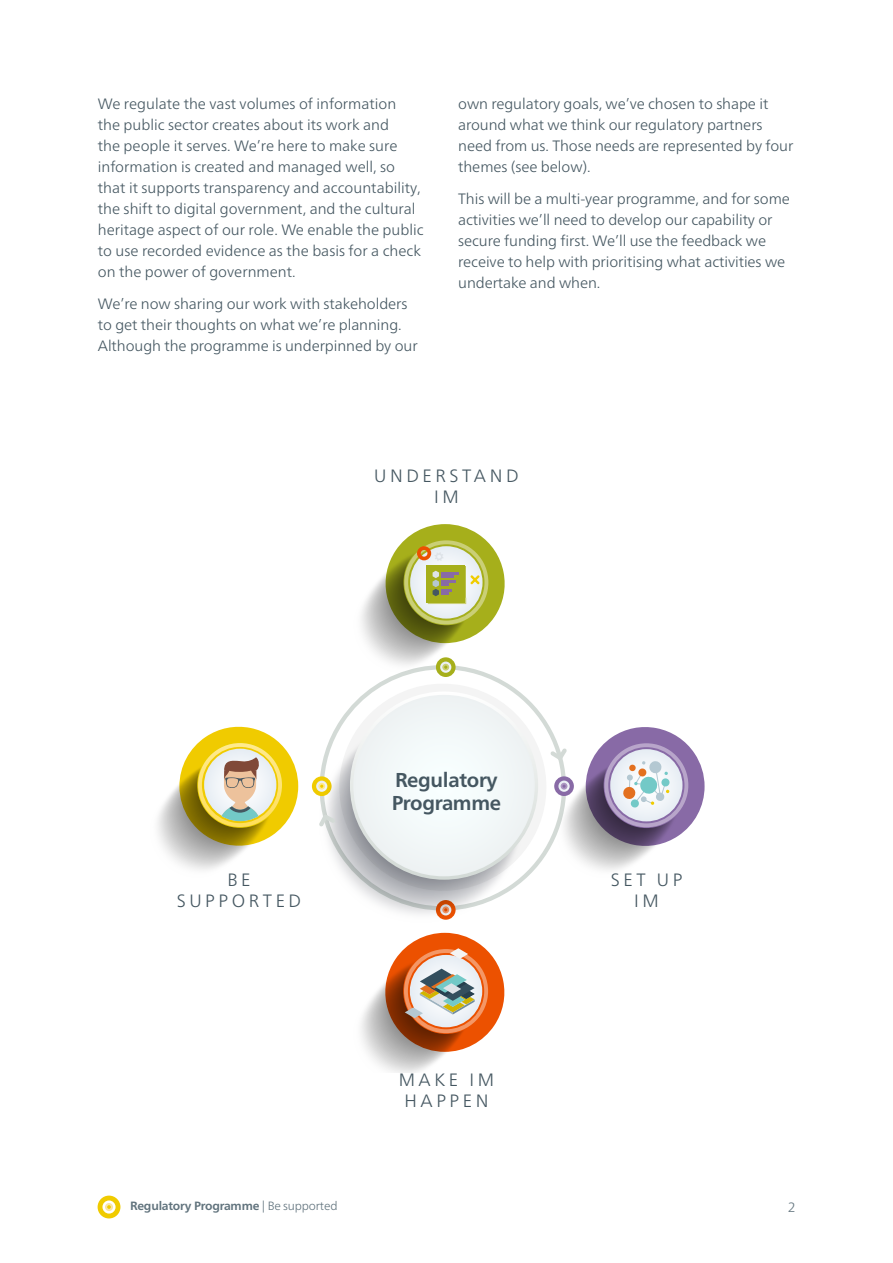
<style>
.page{position:relative;width:893px;height:1263px;background:#fff}
.page>*{position:absolute;margin:0;border:0;box-sizing:border-box;transform-origin:0 0}
.t1{font:700 20.1px/22.5px "Frutiger Neue LT Pro";letter-spacing:-.015em;color:#455761}
.t2{font:300 17.85px/21.5px "Frutiger Neue LT Pro";letter-spacing:.2em;color:#455761;text-align:center}
.t3{font:300 15px/21px "Frutiger Neue LT Pro";letter-spacing:-.005em;color:#455761}
.t4{font:300 13.5px "Frutiger Neue LT Pro";color:#61737d}
.t5{font:700 12px "Frutiger Neue LT Pro";letter-spacing:-.015em;color:#61737d}
.s1{font-weight:300}
</style>
<div class="page">
<div style="left:312px;top:776px;width:20px;height:20px;background:#f0cb00;border-radius:50%"></div>
<svg style="left:158px;top:759px;width:113px;height:111px"></svg>
<svg style="left:569px;top:760px;width:107px;height:105px"></svg>
<svg style="left:571px;top:760px;width:105px;height:102px"></svg>
<svg style="left:316px;top:661px;width:254px;height:254px"></svg>
<svg style="left:361px;top:933px;width:144px;height:139px"></svg>
<svg style="left:586px;top:727px;width:119px;height:121px"></svg>
<svg style="left:384px;top:524px;width:121px;height:119px"></svg>
<svg style="left:179px;top:726px;width:119px;height:121px"></svg>
<svg style="left:228px;top:768px;width:24px;height:4px"></svg>
<div style="left:98px;top:1195px;width:22px;height:23px;background:#f0cb00;border-radius:50%"></div>
<svg style="left:102px;top:1200px;width:14px;height:13px"></svg>
<div style="left:105px;top:1203px;width:8px;height:8px;background:#f9e5a4;border-radius:50%"></div>
<svg style="left:107px;top:1205px;width:4px;height:4px"></svg>
<p class="t3" style="left:98px;top:93px;width:327px">We regulate the vast volumes of information<br>the public sector creates about its work and<br>the people it serves. We’re here to make sure information is created and managed well, so that it supports transparency and accountability, the shift to digital government, and the cultural heritage aspect of our role. We enable the public to use recorded evidence as the basis for a check on the power of government.</p>
<p class="t3" style="left:98px;top:293px;width:321px">We’re now sharing our work with stakeholders to get their thoughts on what we’re planning.<br>Although the programme is underpinned by our</p>
<p class="t3" style="left:458px;top:93px;width:337px">own regulatory goals, we’ve chosen to shape it around what we think our regulatory partners need from us. Those needs are represented by four themes (see below).</p>
<p class="t3" style="left:458px;top:188px;width:333px">This will be a multi-year programme, and for some activities we’ll need to develop our capability or secure funding first. We’ll use the feedback we receive to help with prioritising what activities we undertake and when.</p>
<p class="t2" style="left:374px;top:465px;width:146px">UNDERSTAND<br>IM</p>
<p class="t2" style="left:177px;top:869px;width:126px">BE<br>SUPPORTED</p>
<h1 class="t1" style="left:392px;top:769px;width:111px">Regulatory<br>Programme</h1>
<p class="t2" style="left:399px;top:1069px;width:97px">MAKE IM<br>HAPPEN</p>
<p class="t2" style="left:611px;top:869px;width:73px">SET UP<br>IM</p>
<p class="t5" style="left:130px;top:1199px;width:209px">Regulatory Programme <span class="s1">| Be supported</span></p>
<p class="t4" style="left:788px;top:1199px;width:9px">2</p>
</div>
